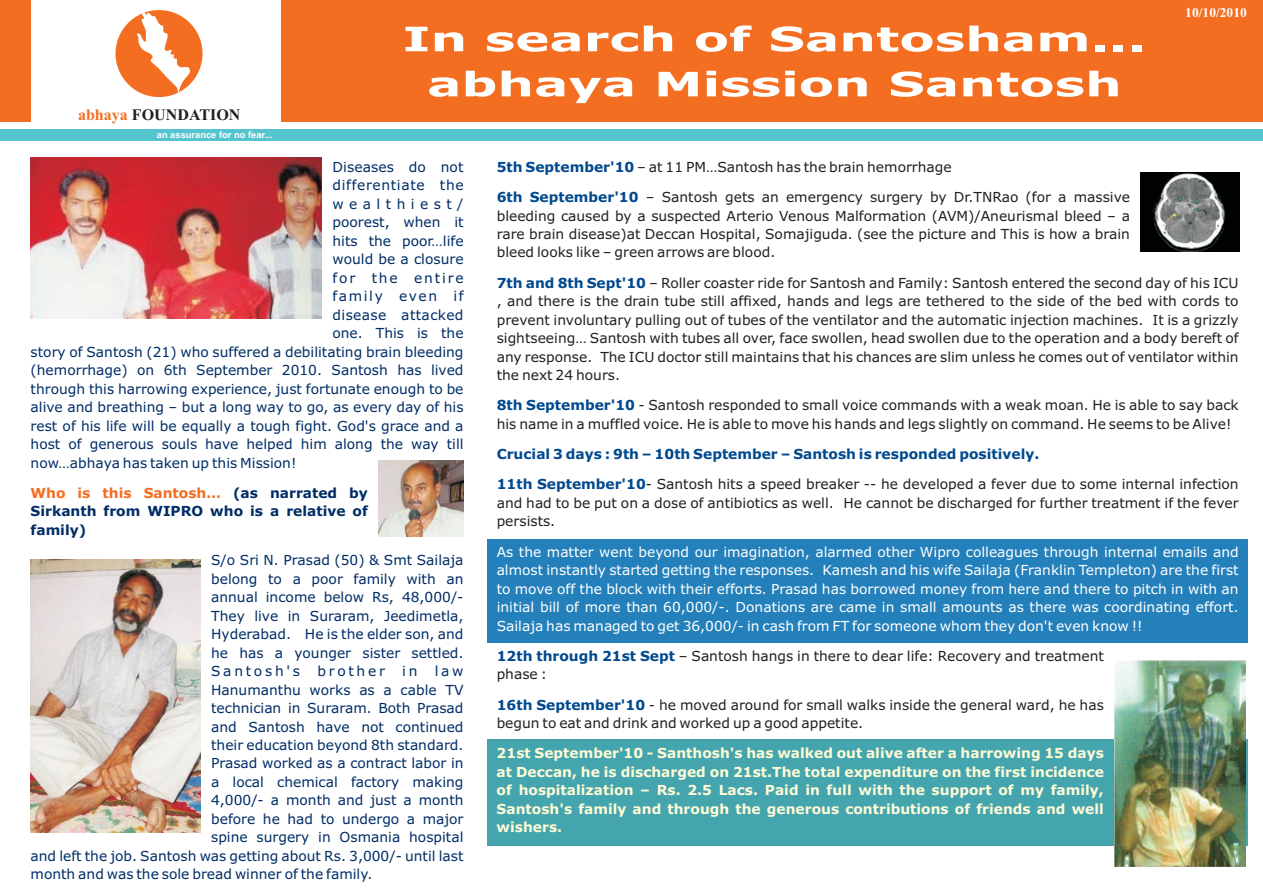
<style>
.page{position:relative;width:1263px;height:893px;background:#fff}
.page>*{position:absolute;margin:0;border:0;box-sizing:border-box;transform-origin:0 0}
.t1{font:700 33.75px/45.2px "Verdana";color:#fff;text-align:center;scale:1.52 1}
.t2{font:700 16.05px "Times New Roman";color:#231f20}
.t3{font:13.8px/18.5px "Verdana";color:#231f20}
.t4{font:13.8px/18.5px "Verdana";color:#002d66;text-align:justify}
.t5{font:13.8px/18.5px "Verdana";color:#fff;text-align:justify}
.t6{font:700 13.8px/18.5px "Verdana";color:#fffbd6;text-align:justify}
.t7{font:700 13.8px/30.3px "Verdana";color:#01498e}
.t8{font:700 13.8px/18.5px "Verdana";color:#002d66;text-align:justify}
.t9{font:700 13.8px "Verdana";color:#f36e21}
.t10{font:13.8px "Verdana";letter-spacing:.045em;color:#002d66}
.t11{font:13.8px "Verdana";letter-spacing:.025em;color:#002d66}
.t12{font:13.8px "Verdana";letter-spacing:.13em;color:#002d66}
.t13{font:13.8px "Verdana";letter-spacing:.115em;color:#002d66}
.t14{font:13.8px "Verdana";letter-spacing:.39em;color:#002d66}
.t15{font:13.8px "Verdana";letter-spacing:.195em;color:#002d66}
.t16{font:700 13.5px "Times New Roman";color:#fff}
.t17{font:700 9.3px "Arial";color:#fff}
.s1{color:#f36e21}
.s2{font-weight:700;color:#01498e}
.s3{font-weight:400;color:#231f20}
</style>
<div class="page">
<div style="left:488px;top:739px;width:760px;height:106px;background:#44a5ae"></div>
<div style="left:488px;top:539px;width:760px;height:103px;background:#2480ba"></div>
<div style="left:0;top:129px;width:1263px;height:12px;background:#54c5cf"></div>
<div style="left:281px;top:0;width:982px;height:122px;background:#f36e21"></div>
<div style="left:116px;top:10px;width:87px;height:87px;background:#f36e21;border-radius:50%"></div>
<svg style="left:137px;top:12px;width:53px;height:81px"></svg>
<div style="left:0;top:0;width:31px;height:122px;background:#f36e21"></div>
<img style="left:1141px;top:172px;width:98px;height:80px">
<img style="left:31px;top:158px;width:291px;height:160px">
<img style="left:31px;top:559px;width:169px;height:273px">
<img style="left:379px;top:460px;width:85px;height:76px">
<img style="left:1115px;top:660px;width:130px;height:207px">
<p class="t2" style="left:78px;top:109px;width:164px"><span class="s1">abhaya</span> FOUNDATION</p>
<p class="t17" style="left:157px;top:132px;width:117px">an assurance for no fear...</p>
<h1 class="t1" style="left:402px;top:19px;width:491px">In search of Santosham... abhaya Mission Santosh</h1>
<p class="t16" style="left:1185px;top:8px;width:63px">10/10/2010</p>
<p class="t4" style="left:332px;top:159px;width:133px">Diseases do not</p>
<p class="t10" style="left:332px;top:180px;width:133px">differentiate the</p>
<p class="t14" style="left:332px;top:198px;width:133px">wealthiest/</p>
<p class="t4" style="left:332px;top:214px;width:133px">poorest, when it</p>
<p class="t4" style="left:332px;top:233px;width:133px">hits the poor…life</p>
<p class="t4" style="left:332px;top:251px;width:133px">would be a closure</p>
<p class="t12" style="left:332px;top:272px;width:133px">for the entire</p>
<p class="t13" style="left:332px;top:291px;width:133px">family even if</p>
<p class="t11" style="left:332px;top:309px;width:133px">disease attacked</p>
<p class="t4" style="left:332px;top:325px;width:133px">one. This is the</p>
<p class="t4" style="left:31px;top:344px;width:434px">story of Santosh (21) who suffered a debilitating brain bleeding</p>
<p class="t4" style="left:31px;top:362px;width:434px">(hemorrhage) on 6th September 2010. Santosh has lived</p>
<p class="t4" style="left:31px;top:381px;width:434px">through this harrowing experience, just fortunate enough to be</p>
<p class="t4" style="left:31px;top:399px;width:434px">alive and breathing – but a long way to go, as every day of his</p>
<p class="t4" style="left:31px;top:418px;width:434px">rest of his life will be equally a tough fight. God's grace and a</p>
<p class="t4" style="left:31px;top:436px;width:434px">host of generous souls have helped him along the way till</p>
<p class="t4" style="left:31px;top:454px;width:267px">now…abhaya has taken up this Mission!</p>
<p class="t8" style="left:31px;top:485px;width:339px;text-indent:202px">(as narrated by Sirkanth from WIPRO who is a relative of family)</p>
<p class="t4" style="left:211px;top:552px;width:254px">S/o Sri N. Prasad (50) &amp; Smt Sailaja belong to a poor family with an annual income below Rs, 48,000/- They live in Suraram, Jeedimetla, Hyderabad. He is the elder son, and he has a younger sister settled.<br>Santosh's</p>
<p class="t9" style="left:31px;top:487px;width:192px">Who is this Santosh…</p>
<p class="t15" style="left:317px;top:665px;width:69px">brother</p>
<p class="t4" style="left:402px;top:663px;width:17px">in</p>
<p class="t4" style="left:435px;top:663px;width:30px">law</p>
<p class="t4" style="left:211px;top:681px;width:254px">Hanumanthu works as a cable TV</p>
<p class="t4" style="left:211px;top:700px;width:254px">technician in Suraram. Both Prasad</p>
<p class="t4" style="left:211px;top:718px;width:254px">and Santosh have not continued</p>
<p class="t4" style="left:211px;top:737px;width:254px">their education beyond 8th standard.</p>
<p class="t4" style="left:211px;top:755px;width:254px">Prasad worked as a contract labor in</p>
<p class="t4" style="left:211px;top:774px;width:254px">a local chemical factory making</p>
<p class="t4" style="left:211px;top:792px;width:254px">4,000/- a month and just a month</p>
<p class="t4" style="left:211px;top:811px;width:254px">before he had to undergo a major</p>
<p class="t4" style="left:211px;top:829px;width:254px">spine surgery in Osmania hospital</p>
<p class="t4" style="left:31px;top:848px;width:434px">and left the job. Santosh was getting about Rs. 3,000/- until last</p>
<p class="t4" style="left:31px;top:866px;width:343px">month and was the sole bread winner of the family.</p>
<p class="t3" style="left:497px;top:153px;width:457px;line-height:30.3px"><span class="s2">5th September'10</span> – at 11 PM…Santosh has the brain hemorrhage<br><span class="s2">6th September'10</span></p>
<p class="t3" style="left:497px;top:189px;width:635px;text-align:justify;text-indent:149px">– Santosh gets an emergency surgery by Dr.TNRao (for a massive bleeding caused by a suspected Arterio Venous Malformation (AVM)/Aneurismal bleed – a rare brain disease)at Deccan Hospital, Somajiguda. (see the picture and This is how a brain bleed looks like – green arrows are blood.</p>
<p class="t3" style="left:497px;top:293px;width:743px;text-align:justify">, and there is the drain tube still affixed, hands and legs are tethered to the side of the bed with cords to prevent involuntary pulling out of tubes of the ventilator and the automatic injection machines. It is a grizzly sightseeing… Santosh with tubes all over, face swollen, head swollen due to the operation and a body bereft of any response. The ICU doctor still maintains that his chances are slim unless he comes out of ventilator within the next 24 hours.</p>
<p class="t3" style="left:497px;top:416px;width:736px">his name in a muffled voice. He is able to move his hands and legs slightly on command. He seems to be Alive!</p>
<p class="t3" style="left:497px;top:275px;width:743px"><span class="s2">7th and 8th Sept'10</span> – Roller coaster ride for Santosh and Family: Santosh entered the second day of his ICU</p>
<p class="t3" style="left:497px;top:397px;width:743px"><span class="s2">8th September'10</span> - Santosh responded to small voice commands with a weak moan. He is able to say back</p>
<p class="t7" style="left:497px;top:440px;width:743px">Crucial 3 days : 9th – 10th September – Santosh is responded positively.<br>11th September'10<span class="s3">- Santosh hits a speed breaker -- he developed a fever due to some internal infection</span></p>
<p class="t3" style="left:497px;top:495px;width:743px">and had to be put on a dose of antibiotics as well. He cannot be discharged for further treatment if the fever persists.</p>
<p class="t5" style="left:497px;top:544px;width:743px">As the matter went beyond our imagination, alarmed other Wipro colleagues through internal emails and almost instantly started getting the responses. Kamesh and his wife Sailaja (Franklin Templeton) are the first to move off the block with their efforts. Prasad has borrowed money from here and there to pitch in with an initial bill of more than 60,000/-. Donations are came in small amounts as there was coordinating effort.<br>Sailaja has managed to get 36,000/- in cash from FT for someone whom they don't even know !!</p>
<p class="t3" style="left:497px;top:648px;width:609px"><span class="s2">12th through 21st Sept</span> – Santosh hangs in there to dear life: Recovery and treatment</p>
<p class="t3" style="left:497px;top:697px;width:609px"><span class="s2">16th September'10</span> - he moved around for small walks inside the general ward, he has</p>
<p class="t3" style="left:497px;top:666px;width:52px">phase :</p>
<p class="t3" style="left:497px;top:715px;width:368px">begun to eat and drink and worked up a good appetite.</p>
<p class="t6" style="left:497px;top:745px;width:609px">21st September'10 - Santhosh's has walked out alive after a harrowing 15 days at Deccan, he is discharged on 21st.The total expenditure on the first incidence of hospitalization – Rs. 2.5 Lacs. Paid in full with the support of my family, Santosh's family and through the generous contributions of friends and well wishers.</p>
</div>
